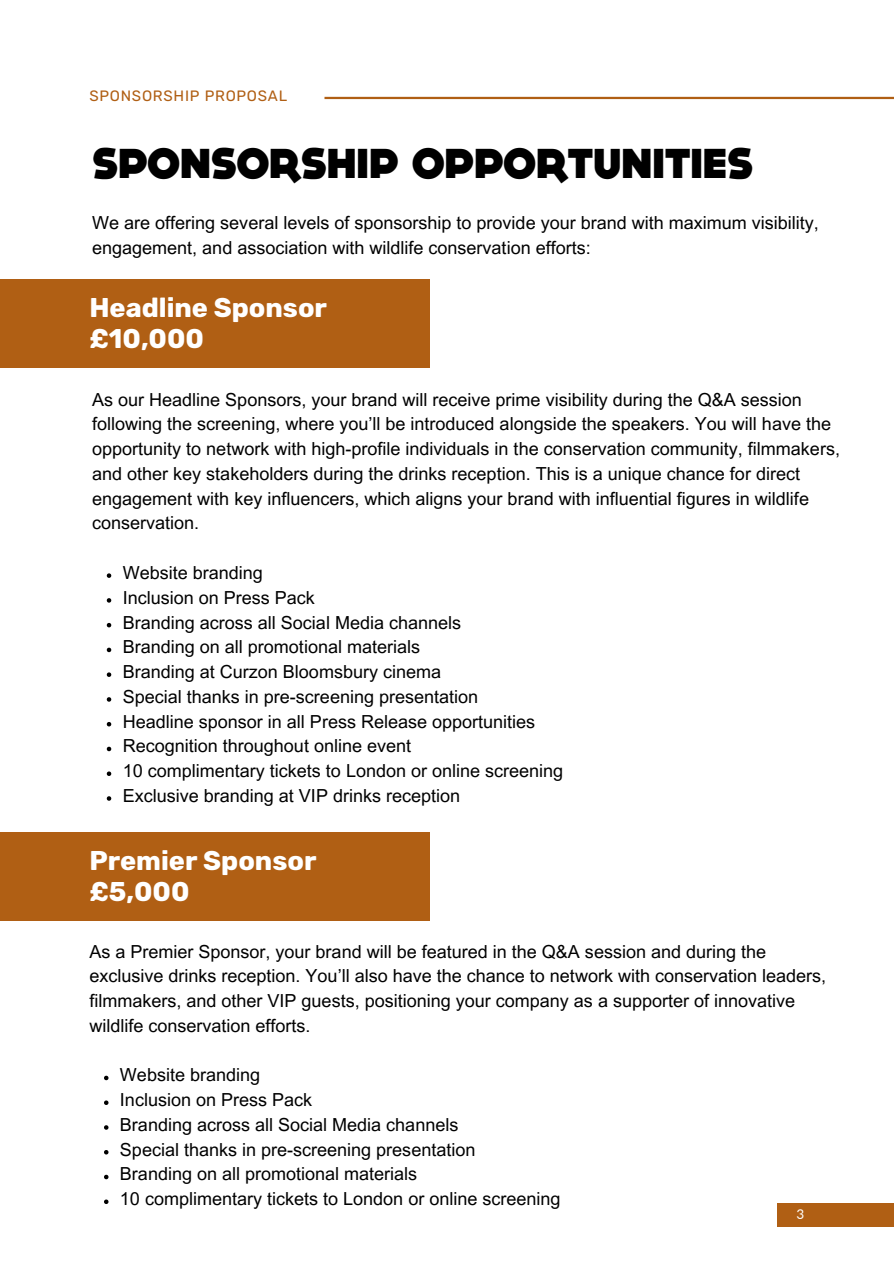
<style>
.page{position:relative;width:894px;height:1264px;background:#fff}
.page>*{position:absolute;margin:0;border:0;box-sizing:border-box;transform-origin:0 0}
.t1{font:800 42px "DOCK11";color:#000}
.t2{font:700 27px/31.5px "Rubik";color:#fff}
.t3{font:18px/24.8px "Arial MT Pro";color:#000}
.t4{font:15px "Rubik";letter-spacing:.05em;color:#b05f14}
.t5{font:13.5px "Lato";color:#fff}
</style>
<div class="page">
<hr style="left:324px;top:97px;width:569px;height:2px;background:#b05f14">
<div style="left:776px;top:1202px;width:117px;height:24px;background:#b05f14"></div>
<div style="left:0;top:279px;width:429px;height:89px;background:#b05f14"></div>
<div style="left:0;top:832px;width:429px;height:89px;background:#b05f14"></div>
<svg style="left:107px;top:573px;width:4px;height:5px"></svg>
<svg style="left:107px;top:598px;width:4px;height:4px"></svg>
<svg style="left:107px;top:623px;width:4px;height:4px"></svg>
<svg style="left:107px;top:647px;width:4px;height:5px"></svg>
<svg style="left:107px;top:672px;width:4px;height:5px"></svg>
<svg style="left:107px;top:697px;width:4px;height:4px"></svg>
<svg style="left:107px;top:722px;width:4px;height:4px"></svg>
<svg style="left:107px;top:746px;width:4px;height:5px"></svg>
<svg style="left:107px;top:771px;width:4px;height:5px"></svg>
<svg style="left:107px;top:796px;width:4px;height:4px"></svg>
<svg style="left:104px;top:1075px;width:4px;height:5px"></svg>
<svg style="left:104px;top:1100px;width:4px;height:4px"></svg>
<svg style="left:104px;top:1125px;width:4px;height:4px"></svg>
<svg style="left:104px;top:1150px;width:4px;height:4px"></svg>
<svg style="left:104px;top:1174px;width:4px;height:5px"></svg>
<svg style="left:104px;top:1199px;width:4px;height:4px"></svg>
<p class="t4" style="left:89px;top:87px;width:199px">SPONSORSHIP PROPOSAL</p>
<h1 class="t1" style="left:92px;top:147px;width:662px">SPONSORSHIP OPPORTUNITIES</h1>
<h3 class="t3" style="left:92px;top:212px;width:728px">We are offering several levels of sponsorship to provide your brand with maximum visibility, engagement, and association with wildlife conservation efforts:</h3>
<p class="t2" style="left:89px;top:292px;width:239px">Headline Sponsor £10,000</p>
<h2 class="t3" style="left:92px;top:389px;width:749px">As our Headline Sponsors, your brand will receive prime visibility during the Q&amp;A session following the screening, where you’ll be introduced alongside the speakers. You will have the opportunity to network with high-profile individuals in the conservation community, filmmakers, and other key stakeholders during the drinks reception. This is a unique chance for direct engagement with key influencers, which aligns your brand with influential figures in wildlife conservation.</h2>
<h3 class="t3" style="left:123px;top:562px;width:142px">Website branding</h3>
<p class="t3" style="left:123px;top:587px;width:194px">Inclusion on Press Pack</p>
<p class="t3" style="left:123px;top:612px;width:340px">Branding across all Social Media channels</p>
<p class="t3" style="left:123px;top:637px;width:299px">Branding on all promotional materials</p>
<p class="t3" style="left:123px;top:661px;width:320px">Branding at Curzon Bloomsbury cinema</p>
<p class="t3" style="left:123px;top:686px;width:357px">Special thanks in pre-screening presentation</p>
<p class="t3" style="left:123px;top:711px;width:414px">Headline sponsor in all Press Release opportunities</p>
<p class="t3" style="left:123px;top:736px;width:290px">Recognition throughout online event</p>
<p class="t3" style="left:123px;top:760px;width:442px">10 complimentary tickets to London or online screening</p>
<p class="t3" style="left:123px;top:785px;width:339px">Exclusive branding at VIP drinks reception</p>
<p class="t2" style="left:89px;top:844px;width:228px">Premier Sponsor £5,000</p>
<p class="t3" style="left:89px;top:941px;width:738px">As a Premier Sponsor, your brand will be featured in the Q&amp;A session and during the exclusive drinks reception. You’ll also have the chance to network with conservation leaders, filmmakers, and other VIP guests, positioning your company as a supporter of innovative wildlife conservation efforts.</p>
<h2 class="t3" style="left:120px;top:1064px;width:142px">Website branding</h2>
<h3 class="t3" style="left:120px;top:1089px;width:194px">Inclusion on Press Pack</h3>
<p class="t3" style="left:120px;top:1114px;width:340px">Branding across all Social Media channels</p>
<p class="t3" style="left:120px;top:1139px;width:357px">Special thanks in pre-screening presentation</p>
<p class="t3" style="left:120px;top:1163px;width:299px">Branding on all promotional materials</p>
<p class="t3" style="left:120px;top:1188px;width:442px">10 complimentary tickets to London or online screening</p>
<p class="t5" style="left:796px;top:1205px;width:9px">3</p>
</div>
